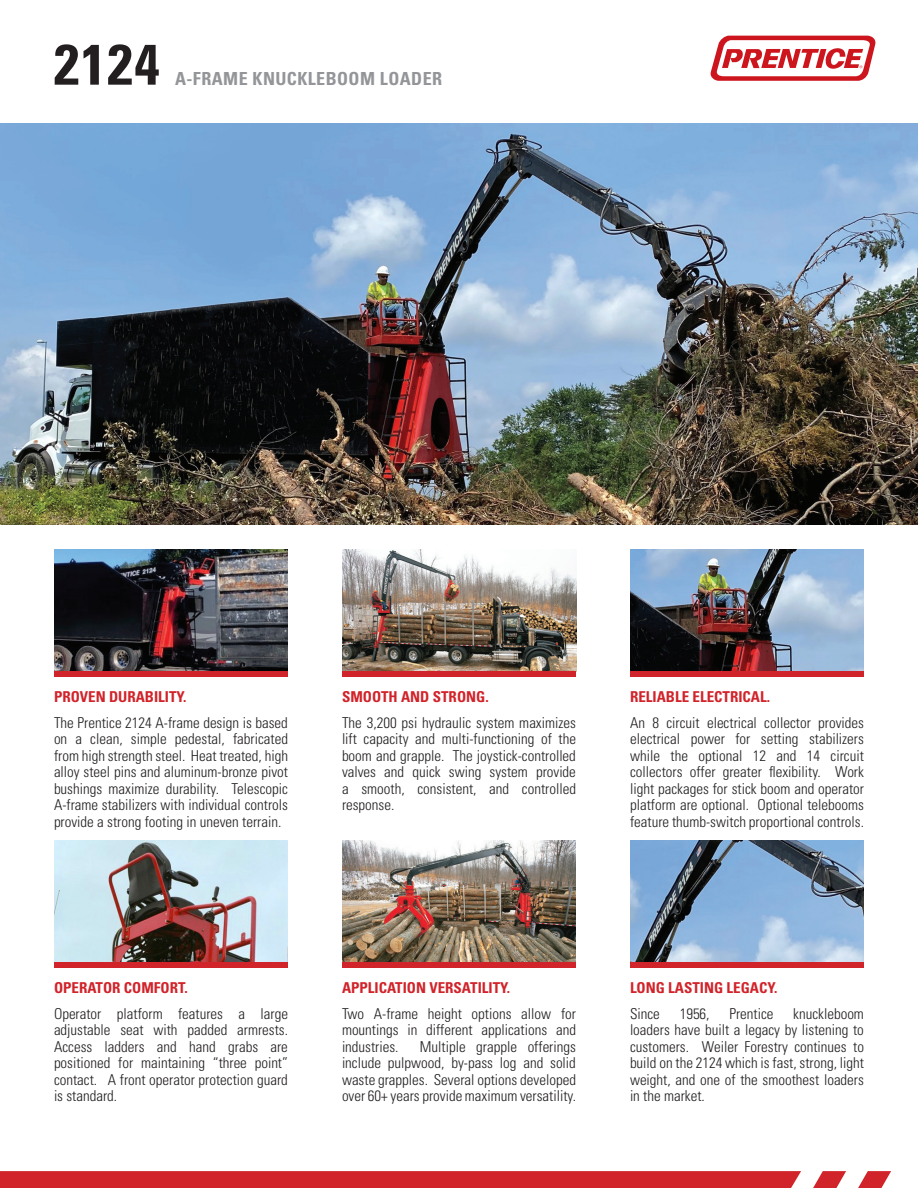
<style>
.page{position:relative;width:918px;height:1188px;background:#fff}
.page>*{position:absolute;margin:0;border:0;box-sizing:border-box;transform-origin:0 0}
.t1{font:700 condensed 57px "Univers LT Std";color:#231f20}
.t2{font:700 condensed 18px "Univers LT Std";letter-spacing:.025em;color:#939598}
.t3{font:300 condensed 15px/16.5px "Univers LT Std";color:#231f20;text-align:justify}
.t4{font:700 condensed 15px "Univers LT Std";color:#d1232a}
</style>
<div class="page">
<img style="left:0;top:123px;width:918px;height:402px">
<img style="left:54px;top:550px;width:234px;height:121px">
<img style="left:342px;top:550px;width:234px;height:121px">
<img style="left:630px;top:550px;width:234px;height:121px">
<img style="left:54px;top:841px;width:234px;height:121px">
<img style="left:342px;top:841px;width:234px;height:121px">
<img style="left:630px;top:841px;width:234px;height:121px">
<svg style="left:0;top:1171px;width:891px;height:17px;background:#d32f36"></svg>
<div style="left:54px;top:671px;width:234px;height:5px;background:#d1232a"></div>
<div style="left:342px;top:671px;width:234px;height:5px;background:#d1232a"></div>
<div style="left:630px;top:671px;width:234px;height:5px;background:#d1232a"></div>
<div style="left:54px;top:962px;width:234px;height:6px;background:#d1232a"></div>
<div style="left:342px;top:962px;width:234px;height:6px;background:#d1232a"></div>
<div style="left:630px;top:962px;width:234px;height:6px;background:#d1232a"></div>
<svg style="left:711px;top:36px;width:164px;height:45px"></svg>
<p class="t1" style="left:54px;top:29px;width:107px">2124</p>
<p class="t2" style="left:175px;top:67px;width:269px">A-FRAME KNUCKLEBOOM LOADER</p>
<p class="t4" style="left:54px;top:688px;width:134px">PROVEN DURABILITY.</p>
<p class="t4" style="left:342px;top:688px;width:148px">SMOOTH AND STRONG.</p>
<p class="t4" style="left:630px;top:688px;width:141px">RELIABLE ELECTRICAL.</p>
<p class="t3" style="left:54px;top:714px;width:236px">The Prentice 2124 A-frame design is based on a clean, simple pedestal, fabricated from high strength steel. Heat treated, high alloy steel pins and aluminum-bronze pivot bushings maximize durability. Telescopic A-frame stabilizers with individual controls provide a strong footing in uneven terrain.</p>
<p class="t3" style="left:342px;top:714px;width:236px">The 3,200 psi hydraulic system maximizes lift capacity and multi-functioning of the boom and grapple. The joystick-controlled valves and quick swing system provide a smooth, consistent, and controlled response.</p>
<p class="t3" style="left:630px;top:714px;width:235px">An 8 circuit electrical collector provides electrical power for setting stabilizers while the optional 12 and 14 circuit collectors offer greater flexibility. Work light packages for stick boom and operator platform are optional. Optional telebooms feature thumb-switch proportional controls.</p>
<p class="t4" style="left:54px;top:979px;width:135px">OPERATOR COMFORT.</p>
<p class="t4" style="left:342px;top:979px;width:170px">APPLICATION VERSATILITY.</p>
<p class="t4" style="left:630px;top:979px;width:149px">LONG LASTING LEGACY.</p>
<p class="t3" style="left:54px;top:1005px;width:236px">Operator platform features a large adjustable seat with padded armrests.<br>Access ladders and hand grabs are positioned for maintaining “three point” contact. A front operator protection guard is standard.</p>
<p class="t3" style="left:342px;top:1005px;width:236px">Two A-frame height options allow for mountings in different applications and industries.</p>
<p class="t3" style="left:342px;top:1038px;width:236px;text-indent:78px">Multiple grapple offerings include pulpwood, by-pass log and solid waste grapples. Several options developed over 60+ years provide maximum versatility.</p>
<p class="t3" style="left:630px;top:1005px;width:31px">Since</p>
<p class="t3" style="left:680px;top:1005px;width:31px">1956,</p>
<p class="t3" style="left:729px;top:1005px;width:46px">Prentice</p>
<p class="t3" style="left:630px;top:1005px;width:236px;text-indent:163px">knuckleboom loaders have built a legacy by listening to customers. Weiler Forestry continues to build on the 2124 which is fast, strong, light weight, and one of the smoothest loaders in the market.</p>
</div>
